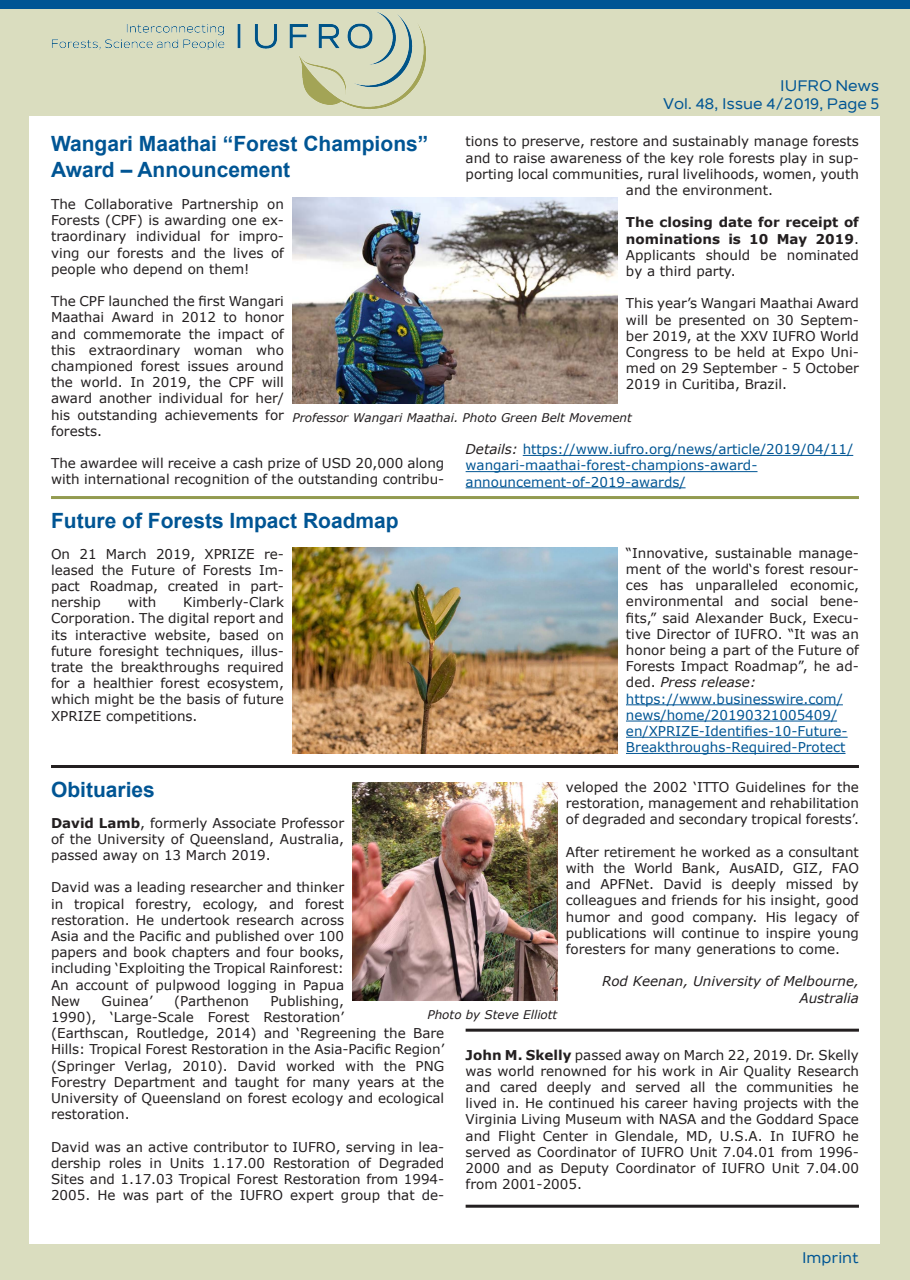
<style>
.page{position:relative;width:910px;height:1280px;background:#daddbf}
.page>*{position:absolute;margin:0;border:0;box-sizing:border-box;transform-origin:0 0}
.t1{font:700 21px/25.2px "Arial";color:#005594}
.t2{font:500 15px "Nolan";color:#005594}
.t3{font:13.5px/16.2px "Verdana";color:#231f20;text-align:justify}
.t4{font:13.5px/16.2px "Verdana";color:#005594}
.t5{font:700 13.5px/16.2px "Verdana";color:#231f20;text-align:justify}
.t6{font:italic 13.5px/16.2px "Verdana";color:#231f20;text-align:right}
.t7{font:italic 12px "Verdana";color:#231f20}
.s1{font-weight:400}
.s2{font-style:italic;color:#231f20}
.s3{font-style:italic}
.s4{font-weight:700}
</style>
<div class="page">
<div style="left:30px;top:117px;width:850px;height:1127px;background:#fff"></div>
<img style="left:52px;top:12px;width:374px;height:97px">
<div style="left:0;top:0;width:910px;height:9px;background:#005594"></div>
<img style="left:292px;top:198px;width:325px;height:206px">
<hr style="left:523px;top:455px;width:330px;height:1px;background:#005594">
<hr style="left:466px;top:471px;width:291px;height:1px;background:#005594">
<hr style="left:466px;top:487px;width:220px;height:1px;background:#005594">
<hr style="left:51px;top:496px;width:808px;height:3px;background:#939b50">
<img style="left:292px;top:547px;width:325px;height:207px">
<hr style="left:626px;top:704px;width:217px;height:1px;background:#005594">
<hr style="left:626px;top:721px;width:211px;height:1px;background:#005594">
<hr style="left:626px;top:737px;width:222px;height:1px;background:#005594">
<hr style="left:626px;top:753px;width:219px;height:1px;background:#005594">
<hr style="left:51px;top:765px;width:808px;height:3px;background:#231f20">
<hr style="left:466px;top:1029px;width:393px;height:3px;background:#231f20">
<hr style="left:466px;top:1205px;width:393px;height:3px;background:#231f20">
<img style="left:353px;top:782px;width:204px;height:219px">
<p class="t2" style="left:780px;top:77px;width:100px">IUFRO News</p>
<p class="t2" style="left:663px;top:95px;width:218px">Vol. 48, Issue 4/2019, Page 5</p>
<p class="t3" style="left:466px;top:133px;width:395px">tions to preserve, restore and sustainably manage forests</p>
<p class="t3" style="left:466px;top:149px;width:395px">and to raise awareness of the key role forests play in sup-</p>
<p class="t3" style="left:466px;top:166px;width:395px">porting local communities, rural livelihoods, women, youth</p>
<p class="t3" style="left:626px;top:182px;width:149px">and the environment.</p>
<p class="t5" style="left:626px;top:214px;width:234px">The closing date for receipt of nominations is 10 May 2019<span class="s1">.<br>Applicants should be nominated by a third party.</span></p>
<p class="t3" style="left:626px;top:295px;width:234px">This year’s Wangari Maathai Award will be presented on 30 Septem&shy;ber 2019, at the XXV IUFRO World Congress to be held at Expo Uni&shy;med on 29 September - 5 October 2019 in Curitiba, Brazil.</p>
<p class="t1" style="left:51px;top:132px;width:379px">Wangari Maathai “Forest Champions”<br>Award – Announcement</p>
<p class="t3" style="left:51px;top:196px;width:234px">The Collaborative Partnership on Forests (CPF) is awarding one ex&shy;traordinary individual for impro&shy;ving our forests and the lives of people who depend on them!</p>
<p class="t3" style="left:51px;top:293px;width:234px">The CPF launched the first Wangari Maathai Award in 2012 to honor and commemorate the impact of this extraordinary woman who championed forest issues around the world. In 2019, the CPF will award another individual for her/ his outstanding achievements for forests.</p>
<p class="t3" style="left:51px;top:455px;width:395px">The awardee will receive a cash prize of USD 20,000 along with international recognition of the outstanding contribu-</p>
<p class="t7" style="left:292px;top:410px;width:341px">Professor Wangari Maathai. Photo Green Belt Movement</p>
<p class="t4" style="left:466px;top:441px;width:389px"><span class="s2">Details:</span> https://www.iufro.org/news/article/2019/04/11/ wangari-maathai-forest-champions-award&shy;announcement-of-2019-awards/</p>
<p class="t1" style="left:51px;top:509px;width:349px">Future of Forests Impact Roadmap</p>
<p class="t3" style="left:51px;top:545px;width:234px">On 21 March 2019, XPRIZE re&shy;leased the Future of Forests Im&shy;pact Roadmap, created in part&shy;nership</p>
<p class="t3" style="left:626px;top:545px;width:234px">“Innovative, sustainable manage&shy;ment of the world‘s forest resour&shy;ces has unparalleled economic, environmental and social bene&shy;fits,” said Alexander Buck, Execu&shy;tive Director of IUFRO. “It was an honor being a part of the Future of Forests Impact Roadmap”, he ad&shy;ded. <span class="s3">Press release:</span></p>
<p class="t4" style="left:626px;top:690px;width:223px">https://www.businesswire.com/ news/home/20190321005409/ en/XPRIZE-Identifies-10-Future-Breakthroughs-Required-Protect</p>
<p class="t3" style="left:566px;top:779px;width:295px">veloped the 2002 ‘ITTO Guidelines for the restoration, management and rehabilitation of degraded and secondary tropical forests’.</p>
<p class="t3" style="left:566px;top:844px;width:295px">After retirement he worked as a consultant with the World Bank, AusAID, GIZ, FAO and APFNet. David is deeply missed by colleagues and friends for his insight, good humor and good company. His legacy of publications will continue to inspire young foresters for many generations to come.</p>
<p class="t6" style="left:602px;top:973px;width:258px">Rod Keenan, University of Melbourne,<br>Australia</p>
<p class="t3" style="left:51px;top:594px;width:234px;text-indent:132px">Kimberly-Clark Corporation. The digital report and its interactive website, based on future foresight techniques, illus&shy;trate the breakthroughs required for a healthier forest ecosystem, which might be the basis of future XPRIZE competitions.</p>
<p class="t3" style="left:128px;top:594px;width:30px">with</p>
<p class="t1" style="left:51px;top:778px;width:105px">Obituaries</p>
<p class="t3" style="left:51px;top:814px;width:295px"><span class="s4">David Lamb</span>, formerly Associate Professor of the University of Queensland, Australia, passed away on 13 March 2019.</p>
<p class="t3" style="left:51px;top:879px;width:295px">David was a leading researcher and thinker in tropical forestry, ecology, and forest restoration. He undertook research across Asia and the Pacific and published over 100 papers and book chapters and four books, including ‘Exploiting the Tropical Rainforest:<br>An account of pulpwood logging in Papua New</p>
<p class="t3" style="left:51px;top:993px;width:395px;text-align:left;text-indent:219px">Publishing,<br>1990), ‘Large-Scale Forest Restoration’<br>(Earthscan, Routledge, 2014) and ‘Regreening the Bare Hills: Tropical Forest Restoration in the Asia-Pacific Region’ (Springer Verlag, 2010). David worked with the PNG Forestry Department and taught for many years at the University of Queensland on forest ecology and ecological restoration.</p>
<p class="t3" style="left:51px;top:1138px;width:395px">David was an active contributor to IUFRO, serving in lea&shy;dership roles in Units 1.17.00 Restoration of Degraded Sites and 1.17.03 Tropical Forest Restoration from 1994- 2005. He was part of the IUFRO expert group that de-</p>
<p class="t3" style="left:102px;top:993px;width:53px">Guinea’</p>
<p class="t3" style="left:174px;top:993px;width:77px">(Parthenon</p>
<p class="t7" style="left:427px;top:1006px;width:131px">Photo by Steve Elliott</p>
<p class="t3" style="left:466px;top:1046px;width:395px"><span class="s4">John M. Skelly</span> passed away on March 22, 2019. Dr. Skelly was world renowned for his work in Air Quality Research and cared deeply and served all the communities he lived in. He continued his career having projects with the Virginia Living Museum with NASA and the Goddard Space and Flight Center in Glendale, MD, U.S.A. In IUFRO he served as Coordinator of IUFRO Unit 7.04.01 from 1996- 2000 and as Deputy Coordinator of IUFRO Unit 7.04.00 from 2001-2005.</p>
<p class="t2" style="left:802px;top:1248px;width:58px">Imprint</p>
</div>
